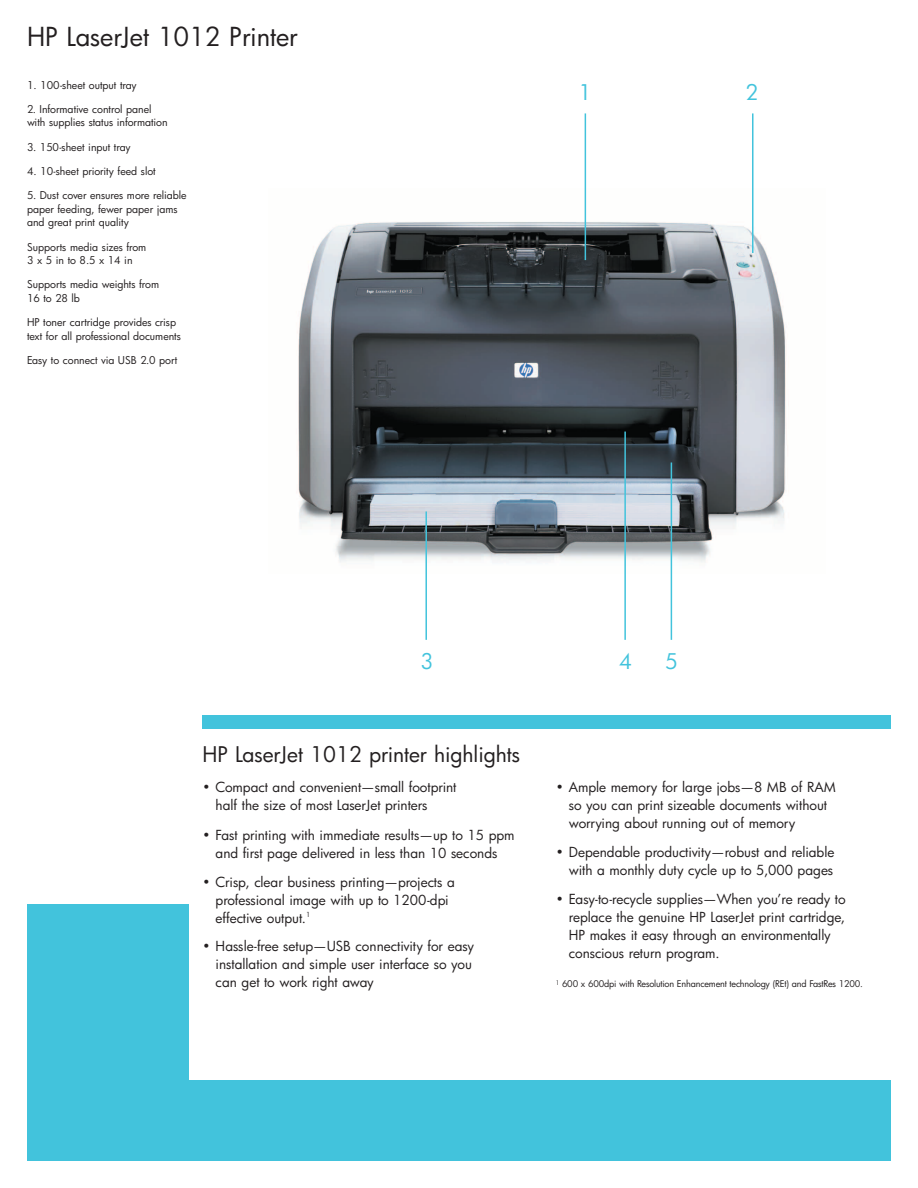
<style>
.page{position:relative;width:918px;height:1188px;background:#fff}
.page>*{position:absolute;margin:0;border:0;box-sizing:border-box;transform-origin:0 0}
.t1{font:25.5px "Futura";color:#231f20}
.t2{font:21px "Futura";color:#231f20}
.t3{font:21px "Futura";color:#42c3dc}
.t4{font:13.5px/18px "Futura";color:#231f20}
.t5{font:10.5px/13.5px "Futura";color:#231f20}
.t6{font:9px "Futura";letter-spacing:-.02em;color:#231f20}
</style>
<div class="page">
<img style="left:297px;top:188px;width:489px;height:386px">
<div style="left:27px;top:904px;width:162px;height:257px;background:#42c3dc"></div>
<div style="left:27px;top:1080px;width:864px;height:81px;background:#42c3dc"></div>
<div style="left:202px;top:716px;width:689px;height:13px;background:#42c3dc"></div>
<hr style="left:752px;top:113px;width:2px;height:140px;background:#42c3dc">
<hr style="left:585px;top:113px;width:1px;height:147px;background:#42c3dc">
<hr style="left:624px;top:432px;width:2px;height:208px;background:#42c3dc">
<hr style="left:671px;top:463px;width:1px;height:177px;background:#42c3dc">
<hr style="left:425px;top:511px;width:2px;height:129px;background:#42c3dc">
<h1 class="t1" style="left:27px;top:25px;width:272px">HP LaserJet 1012 Printer</h1>
<p class="t5" style="left:27px;top:79px;width:111px">1. 100-sheet output tray</p>
<p class="t5" style="left:27px;top:103px;width:142px">2. Informative control panel with supplies status information</p>
<p class="t5" style="left:27px;top:141px;width:105px">3. 150-sheet input tray</p>
<p class="t5" style="left:27px;top:165px;width:130px">4. 10-sheet priority feed slot</p>
<p class="t5" style="left:27px;top:190px;width:161px">5. Dust cover ensures more reliable paper feeding, fewer paper jams and great print quality</p>
<p class="t5" style="left:27px;top:241px;width:121px">Supports media sizes from<br>3 x 5 in to 8.5 x 14 in</p>
<p class="t5" style="left:27px;top:279px;width:134px">Supports media weights from<br>16 to 28 lb</p>
<p class="t5" style="left:27px;top:317px;width:155px">HP toner cartridge provides crisp text for all professional documents</p>
<p class="t5" style="left:27px;top:354px;width:152px">Easy to connect via USB 2.0 port</p>
<h2 class="t3" style="left:578px;top:83px;width:14px">1</h2>
<h2 class="t3" style="left:746px;top:82px;width:14px">2</h2>
<h2 class="t3" style="left:420px;top:651px;width:14px">3</h2>
<h2 class="t3" style="left:619px;top:651px;width:14px">4</h2>
<h2 class="t3" style="left:665px;top:651px;width:14px">5</h2>
<h2 class="t2" style="left:202px;top:745px;width:319px">HP LaserJet 1012 printer highlights</h2>
<p class="t4" style="left:216px;top:779px;width:242px;text-indent:-13px">• Compact and convenient—small footprint half the size of most LaserJet printers</p>
<p class="t4" style="left:202px;top:827px;width:314px;text-align:center">• Fast printing with immediate results—up to 15 ppm and first page delivered in less than 10 seconds</p>
<p class="t4" style="left:216px;top:874px;width:241px;text-indent:-13px">• Crisp, clear business printing—projects a professional image with up to 1200-dpi effective output.<sup>1</sup></p>
<p class="t4" style="left:216px;top:939px;width:260px;text-indent:-13px">• Hassle-free setup—USB connectivity for easy installation and simple user interface so you can get to work right away</p>
<p class="t4" style="left:569px;top:779px;width:269px;text-indent:-13px">• Ample memory for large jobs—8 MB of RAM so you can print sizeable documents without worrying about running out of memory</p>
<p class="t4" style="left:556px;top:844px;width:280px;text-align:right">• Dependable productivity—robust and reliable with a monthly duty cycle up to 5,000 pages</p>
<p class="t4" style="left:569px;top:891px;width:278px;text-indent:-13px">• Easy-to-recycle supplies—When you’re ready to replace the genuine HP LaserJet print cartridge, HP makes it easy through an environmentally conscious return program.</p>
<p class="t6" style="left:556px;top:980px;width:309px"><sup>1</sup> 600 x 600dpi with Resolution Enhancement technology (REt) and FastRes 1200.</p>
</div>
